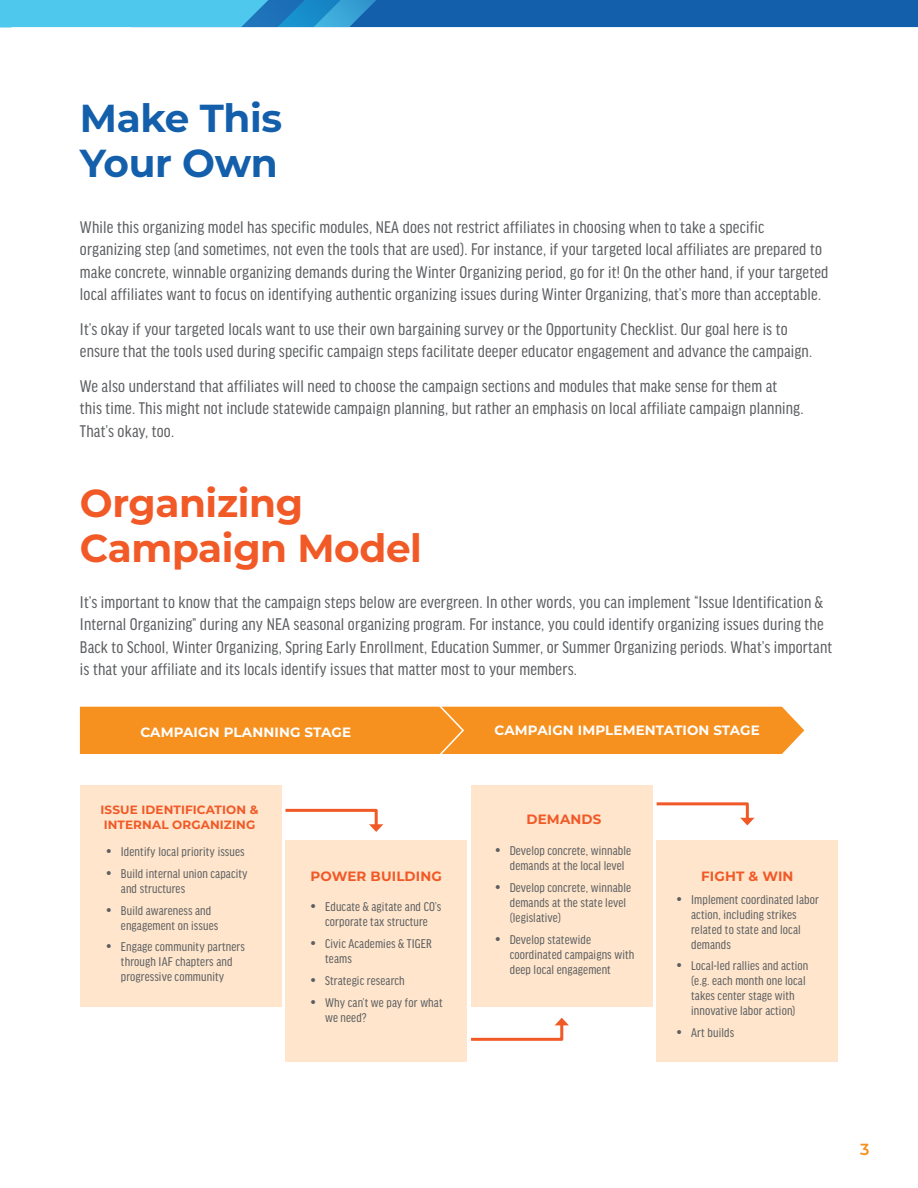
<style>
.page{position:relative;width:918px;height:1188px;background:#fff}
.page>*{position:absolute;margin:0;border:0;box-sizing:border-box;transform-origin:0 0}
.t1{font:700 39px/45px "Montserrat";letter-spacing:-.01em;color:#f15927}
.t2{font:700 39px/45px "Montserrat";letter-spacing:-.01em;color:#135fab}
.t3{font:condensed 18px/22.5px "Good Headline Pro";letter-spacing:.01em;color:#5d5f62}
.t4{font:600 16.05px "Montserrat";color:#f69120}
.t5{font:condensed 13.5px/15px "Good Headline Pro";letter-spacing:.01em;color:#5d5f62}
.t6{font:700 13.5px "Montserrat";letter-spacing:.01em;color:#fff}
.t7{font:700 13.5px "Montserrat";letter-spacing:.01em;color:#f15927}
.t8{font:700 12px/15px "Montserrat";letter-spacing:.01em;color:#f15927}
</style>
<div class="page">
<svg style="left:0;top:0;width:918px;height:27px;background:#2581c0"></svg>
<div style="left:80px;top:706px;width:724px;height:48px;background:#f69120"></div>
<div style="left:80px;top:786px;width:201px;height:221px;background:#fee5cb"></div>
<div style="left:285px;top:841px;width:182px;height:221px;background:#fee5cb"></div>
<div style="left:471px;top:786px;width:182px;height:221px;background:#fee5cb"></div>
<div style="left:657px;top:841px;width:181px;height:221px;background:#fee5cb"></div>
<svg style="left:285px;top:808px;width:98px;height:24px"></svg>
<svg style="left:656px;top:802px;width:99px;height:23px"></svg>
<svg style="left:471px;top:1018px;width:98px;height:23px"></svg>
<p class="t2" style="left:80px;top:93px;width:204px">Make This<br>Your Own</p>
<p class="t3" style="left:80px;top:216px;width:750px">While this organizing model has specific modules, NEA does not restrict affiliates in choosing when to take a specific organizing step (and sometimes, not even the tools that are used). For instance, if your targeted local affiliates are prepared to make concrete, winnable organizing demands during the Winter Organizing period, go for it! On the other hand, if your targeted local affiliates want to focus on identifying authentic organizing issues during Winter Organizing, that’s more than acceptable.</p>
<p class="t3" style="left:80px;top:318px;width:734px">It’s okay if your targeted locals want to use their own bargaining survey or the Opportunity Checklist. Our goal here is to ensure that the tools used during specific campaign steps facilitate deeper educator engagement and advance the campaign.</p>
<p class="t3" style="left:80px;top:375px;width:725px">We also understand that affiliates will need to choose the campaign sections and modules that make sense for them at this time. This might not include statewide campaign planning, but rather an emphasis on local affiliate campaign planning.<br>That’s okay, too.</p>
<p class="t1" style="left:80px;top:479px;width:344px">Organizing<br>Campaign Model</p>
<p class="t3" style="left:80px;top:591px;width:754px">It’s important to know that the campaign steps below are evergreen. In other words, you can implement “Issue Identification &amp; Internal Organizing” during any NEA seasonal organizing program. For instance, you could identify organizing issues during the Back to School, Winter Organizing, Spring Early Enrollment, Education Summer, or Summer Organizing periods. What’s important is that your affiliate and its locals identify issues that matter most to your members.</p>
<p class="t6" style="left:140px;top:723px;width:212px">CAMPAIGN PLANNING STAGE</p>
<p class="t6" style="left:495px;top:721px;width:267px">CAMPAIGN IMPLEMENTATION STAGE</p>
<p class="t8" style="left:101px;top:801px;width:159px">ISSUE IDENTIFICATION &amp;<br>INTERNAL ORGANIZING</p>
<p class="t5" style="left:121px;top:844px;width:125px">Identify local priority issues</p>
<p class="t5" style="left:121px;top:866px;width:128px">Build internal union capacity and structures</p>
<p class="t5" style="left:121px;top:903px;width:99px">Build awareness and engagement on issues</p>
<p class="t5" style="left:121px;top:940px;width:126px">Engage community partners through IAF chapters and progressive community</p>
<p class="t7" style="left:310px;top:866px;width:133px">POWER BUILDING</p>
<p class="t5" style="left:325px;top:899px;width:118px">Educate &amp; agitate and CO’s corporate tax structure</p>
<p class="t5" style="left:325px;top:936px;width:108px">Civic Academies &amp; TIGER teams</p>
<p class="t5" style="left:325px;top:973px;width:81px">Strategic research</p>
<p class="t5" style="left:325px;top:995px;width:119px">Why can’t we pay for what we need?</p>
<p class="t7" style="left:526px;top:809px;width:76px">DEMANDS</p>
<p class="t5" style="left:510px;top:843px;width:123px">Develop concrete, winnable demands at the local level</p>
<p class="t5" style="left:510px;top:880px;width:123px">Develop concrete, winnable demands at the state level (legislative)</p>
<p class="t5" style="left:510px;top:932px;width:126px">Develop statewide coordinated campaigns with deep local engagement</p>
<p class="t7" style="left:701px;top:866px;width:94px">FIGHT &amp; WIN</p>
<p class="t5" style="left:691px;top:892px;width:129px">Implement coordinated labor action, including strikes related to state and local demands</p>
<p class="t5" style="left:691px;top:959px;width:119px">Local-led rallies and action (e.g. each month one local takes center stage with innovative labor action)</p>
<p class="t5" style="left:691px;top:1025px;width:45px">Art builds</p>
<p class="t4" style="left:860px;top:1138px;width:11px">3</p>
</div>
